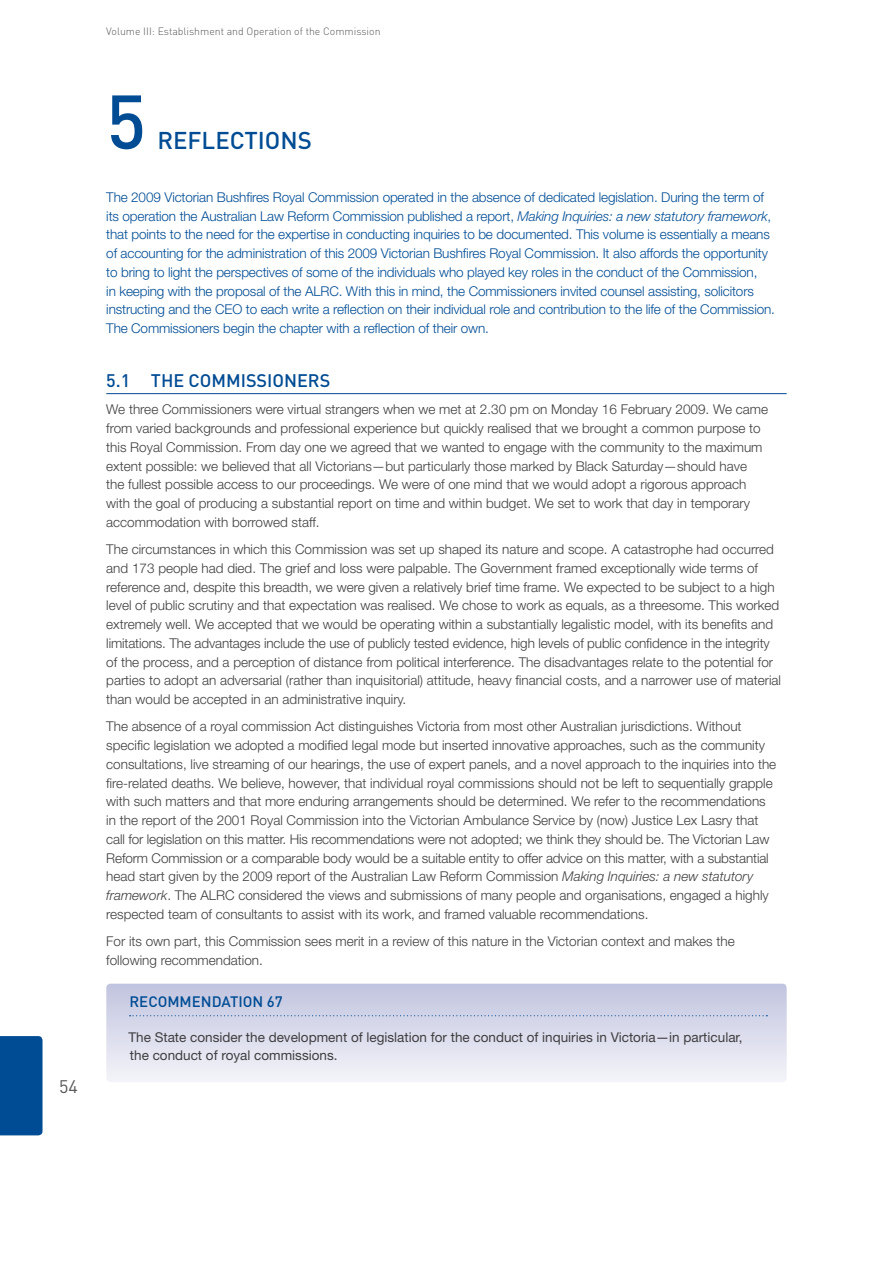
<style>
.page{position:relative;width:893px;height:1263px;background:#fff}
.page>*{position:absolute;margin:0;border:0;box-sizing:border-box;transform-origin:0 0}
.Heading_1_-_NUMBER{font:500 75px "DIN";color:#004c94}
.Heading_1{font:500 24px "DIN";color:#004c94}
.Heading_2{font:500 18px "DIN";color:#004c94}
.t1{font:18px "DIN";color:#58585a}
.t2{font:500 15px "DIN";letter-spacing:-.005em;color:#004c94}
.t3{font:300 13.5px/18.8px "Helvetica Neue";color:#3e3e40}
.Introduction{font:300 13.5px/18.8px "Helvetica Neue";letter-spacing:-.01em;color:#004c94}
.t4{font:13.5px/18px "Helvetica Neue";color:#3e3e40}
.t5{font:300 10.5px "DIN";color:#58585a}
.s1{font-style:italic}
</style>
<div class="page">
<div style="left:0;top:1036px;width:43px;height:99px;background:#004c94"></div>
<hr style="left:106px;top:393px;width:681px;height:1px;background:#004c94">
<svg style="left:106px;top:984px;width:681px;height:98px;background:#dadbeb"></svg>
<svg style="left:130px;top:1015px;width:637px;height:1px"></svg>
<p class="t1" style="left:59px;top:1075px;width:20px">54</p>
<p class="t5" style="left:106px;top:25px;width:276px">Volume III: Establishment and Operation of the Commission</p>
<p class="Heading_1_-_NUMBER" style="left:106px;top:74px;width:41px">5</p>
<p class="Heading_1" style="left:157px;top:125px;width:156px">REFLECTIONS</p>
<p class="Introduction" style="left:106px;top:187px;width:670px">The 2009 Victorian Bushfires Royal Commission operated in the absence of dedicated legislation. During the term of its operation the Australian Law Reform Commission published a report, <span class="s1">Making Inquiries: a new statutory framework</span>, that points to the need for the expertise in conducting inquiries to be documented. This volume is essentially a means of accounting for the administration of this 2009 Victorian Bushfires Royal Commission. It also affords the opportunity to bring to light the perspectives of some of the individuals who played key roles in the conduct of the Commission,<br>in keeping with the proposal of the ALRC. With this in mind, the Commissioners invited counsel assisting, solicitors instructing and the CEO to each write a reflection on their individual role and contribution to the life of the Commission.<br>The Commissioners begin the chapter with a reflection of their own.</p>
<p class="Heading_2" style="left:106px;top:369px;width:226px">5.1 THE COMMISSIONERS</p>
<p class="t3" style="left:106px;top:400px;width:663px">We three Commissioners were virtual strangers when we met at 2.30 pm on Monday 16 February 2009. We came from varied backgrounds and professional experience but quickly realised that we brought a common purpose to this Royal Commission. From day one we agreed that we wanted to engage with the community to the maximum extent possible: we believed that all Victorians—but particularly those marked by Black Saturday—should have the fullest possible access to our proceedings. We were of one mind that we would adopt a rigorous approach with the goal of producing a substantial report on time and within budget. We set to work that day in temporary accommodation with borrowed staff.</p>
<p class="t3" style="left:106px;top:540px;width:676px">The circumstances in which this Commission was set up shaped its nature and scope. A catastrophe had occurred and 173 people had died. The grief and loss were palpable. The Government framed exceptionally wide terms of reference and, despite this breadth, we were given a relatively brief time frame. We expected to be subject to a high level of public scrutiny and that expectation was realised. We chose to work as equals, as a threesome. This worked extremely well. We accepted that we would be operating within a substantially legalistic model, with its benefits and limitations. The advantages include the use of publicly tested evidence, high levels of public confidence in the integrity of the process, and a perception of distance from political interference. The disadvantages relate to the potential for parties to adopt an adversarial (rather than inquisitorial) attitude, heavy financial costs, and a narrower use of material than would be accepted in an administrative inquiry.</p>
<p class="t3" style="left:106px;top:717px;width:671px">The absence of a royal commission Act distinguishes Victoria from most other Australian jurisdictions. Without specific legislation we adopted a modified legal mode but inserted innovative approaches, such as the community consultations, live streaming of our hearings, the use of expert panels, and a novel approach to the inquiries into the fire-related deaths. We believe, however, that individual royal commissions should not be left to sequentially grapple with such matters and that more enduring arrangements should be determined. We refer to the recommendations in the report of the 2001 Royal Commission into the Victorian Ambulance Service by (now) Justice Lex Lasry that call for legislation on this matter. His recommendations were not adopted; we think they should be. The Victorian Law Reform Commission or a comparable body would be a suitable entity to offer advice on this matter, with a substantial head start given by the 2009 report of the Australian Law Reform Commission <span class="s1">Making Inquiries: a new statutory framework</span>. The ALRC considered the views and submissions of many people and organisations, engaged a highly respected team of consultants to assist with its work, and framed valuable recommendations.</p>
<p class="t3" style="left:106px;top:932px;width:630px">For its own part, this Commission sees merit in a review of this nature in the Victorian context and makes the following recommendation.</p>
<p class="t2" style="left:129px;top:992px;width:11px">RECOMMEN</p>
<p class="t2" style="left:212px;top:992px;width:34px">DATION</p>
<p class="t2" style="left:267px;top:992px;width:17px">67</p>
<p class="t4" style="left:128px;top:1028px;width:616px">The State consider the development of legislation for the conduct of inquiries in Victoria—in particular, the conduct of royal commissions.</p>
</div>
